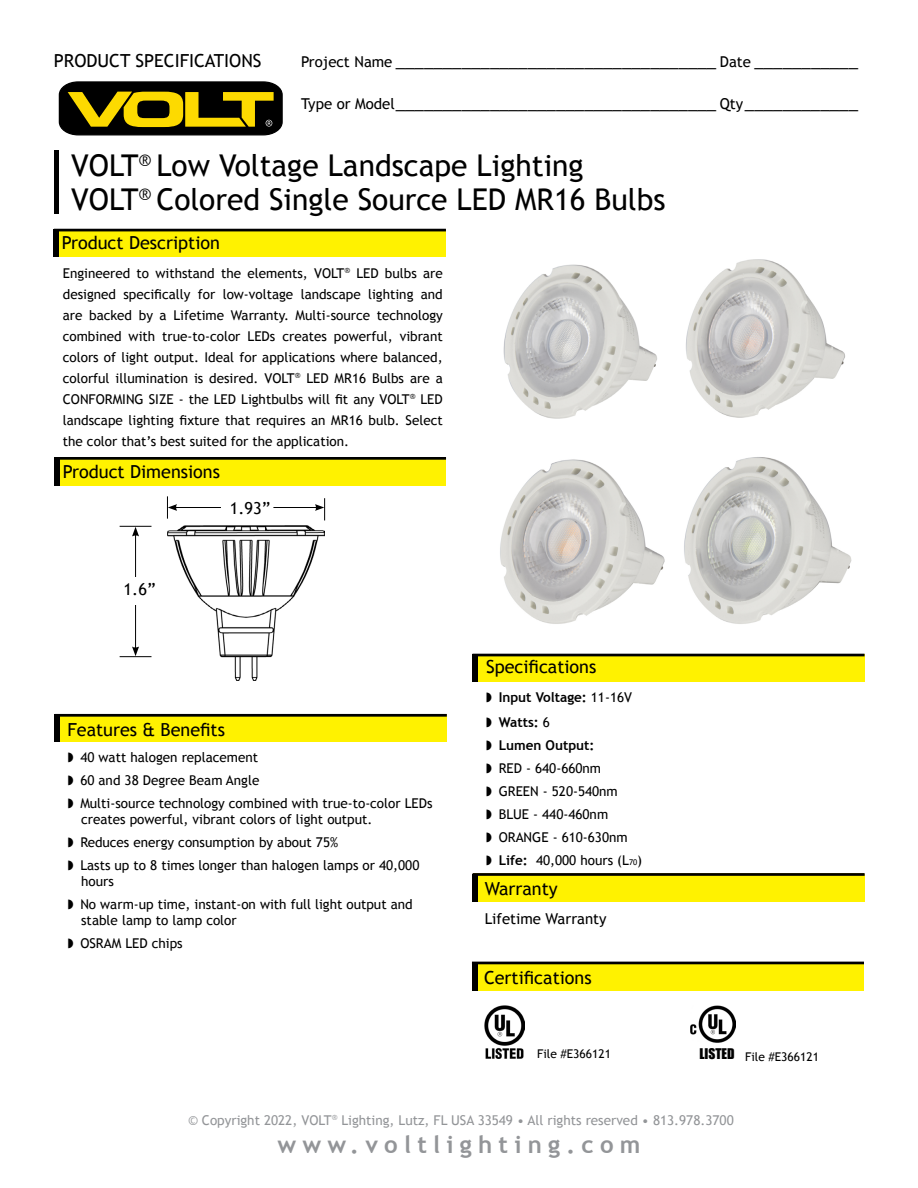
<style>
.page{position:relative;width:918px;height:1188px;background:#fff}
.page>*{position:absolute;margin:0;border:0;box-sizing:border-box;transform-origin:0 0}
.t1{font:30px/34.5px "Trebuchet MS";color:#000}
.t2{font:700 24px "Trebuchet MS";letter-spacing:.26em;color:#939598}
.t3{font:18px "Trebuchet MS";color:#000}
.t4{font:16.5px "Trebuchet MS";color:#000}
.t5{font:15px "Trebuchet MS";color:#000}
.t6{font:13.5px/23px "Trebuchet MS";color:#000}
.t7{font:13.5px "Trebuchet MS";color:#939598}
.t8{font:700 13.5px/24.8px "Trebuchet MS";color:#000}
.t9{font:12px "Trebuchet MS";color:#000}
.s1{font-size:15px}
.s2{font-weight:400}
.s3{font-weight:700}
.s4{font-size:7.8px}
.s5{font-family:"Impact";font-size:13.5px}
</style>
<div class="page">
<div style="left:59px;top:229px;width:387px;height:27px;background:#fff200"></div>
<div style="left:54px;top:229px;width:5px;height:27px;background:#000"></div>
<div style="left:60px;top:714px;width:387px;height:28px;background:#fff200"></div>
<div style="left:55px;top:714px;width:5px;height:28px;background:#000"></div>
<div style="left:54px;top:150px;width:5px;height:64px;background:#000"></div>
<div style="left:54px;top:229px;width:392px;height:2px;border:2px solid #000"></div>
<div style="left:55px;top:714px;width:392px;height:3px;border:2px solid #000"></div>
<hr style="left:175px;top:507px;width:142px;height:1px;background:#000">
<hr style="left:135px;top:534px;width:1px;height:115px;background:#000">
<svg style="left:132px;top:527px;width:7px;height:9px"></svg>
<svg style="left:132px;top:646px;width:7px;height:10px"></svg>
<svg style="left:167px;top:496px;width:10px;height:23px"></svg>
<hr style="left:120px;top:526px;width:31px;height:1px;background:#000">
<div style="left:478px;top:654px;width:387px;height:27px;background:#fff200"></div>
<div style="left:473px;top:654px;width:5px;height:27px;background:#000"></div>
<div style="left:472px;top:654px;width:393px;height:2px;border:2px solid #000"></div>
<div style="left:478px;top:874px;width:387px;height:28px;background:#fff200"></div>
<div style="left:473px;top:874px;width:5px;height:28px;background:#000"></div>
<div style="left:115px;top:578px;width:41px;height:27px;background:#fff"></div>
<svg style="left:315px;top:498px;width:10px;height:22px"></svg>
<hr style="left:120px;top:656px;width:31px;height:1px;background:#000">
<div style="left:59px;top:458px;width:387px;height:28px;background:#fff200"></div>
<div style="left:54px;top:458px;width:5px;height:28px;background:#000"></div>
<div style="left:54px;top:457px;width:392px;height:3px;border:2px solid #000"></div>
<img style="left:167px;top:526px;width:158px;height:154px">
<div style="left:473px;top:873px;width:392px;height:3px;border:2px solid #000"></div>
<div style="left:477px;top:963px;width:387px;height:28px;background:#fff200"></div>
<div style="left:472px;top:963px;width:5px;height:28px;background:#000"></div>
<div style="left:472px;top:962px;width:392px;height:2px;border:2px solid #000"></div>
<img style="left:485px;top:1006px;width:39px;height:52px">
<img style="left:690px;top:1005px;width:46px;height:38px">
<svg style="left:59px;top:81px;width:224px;height:54px;background:#584d06"></svg>
<div style="left:222px;top:497px;width:51px;height:22px;background:#fff"></div>
<img style="left:503px;top:264px;width:154px;height:155px">
<img style="left:686px;top:259px;width:159px;height:159px">
<img style="left:500px;top:459px;width:165px;height:165px">
<img style="left:684px;top:457px;width:168px;height:167px">
<h3 class="t3" style="left:54px;top:50px;width:209px">PRODUCT SPECIFICATIONS</h3>
<h3 class="t3" style="left:301px;top:50px;width:558px"><span class="s1">Project Name</span> __________________________________ <span class="s1">Date</span> ___________</h3>
<h3 class="t3" style="left:301px;top:92px;width:558px"><span class="s1">Type or Model</span>__________________________________ <span class="s1">Qty</span>____________</h3>
<h1 class="t1" style="left:71px;top:148px;width:596px">VOLT<sup>®</sup> Low Voltage Landscape Lighting<br>VOLT<sup>®</sup> Colored Single Source LED MR16 Bulbs</h1>
<h3 class="t3" style="left:62px;top:232px;width:160px">Product Description</h3>
<p class="t6" style="left:63px;top:262px;width:381px;line-height:21px;text-align:justify">Engineered to withstand the elements, VOLT<sup>®</sup> LED bulbs are designed specifically for low-voltage landscape lighting and are backed by a Lifetime Warranty. Multi-source technology combined with true-to-color LEDs creates powerful, vibrant colors of light output. Ideal for applications where balanced, colorful illumination is desired. VOLT<sup>®</sup> LED MR16 Bulbs are a CONFORMING SIZE - the LED Lightbulbs will fit any VOLT<sup>®</sup> LED landscape lighting fixture that requires an MR16 bulb. Select the color that’s best suited for the application.</p>
<h3 class="t3" style="left:63px;top:461px;width:159px">Product Dimensions</h3>
<p class="t4" style="left:230px;top:499px;width:42px">1.93”</p>
<p class="t4" style="left:124px;top:580px;width:34px">1.6”</p>
<h3 class="t3" style="left:67px;top:719px;width:159px">Features &amp; Benefits</h3>
<p class="t6" style="left:68px;top:746px;width:366px">◗ 40 watt halogen replacement<br>◗ 60 and 38 Degree Beam Angle<br>◗ Multi-source technology combined with true-to-color LEDs</p>
<p class="t6" style="left:68px;top:808px;width:353px;text-indent:14px">creates powerful, vibrant colors of light output.<br>◗ Reduces energy consumption by about 75%<br>◗ Lasts up to 8 times longer than halogen lamps or 40,000</p>
<p class="t6" style="left:68px;top:870px;width:347px;text-indent:14px">hours<br>◗ No warm-up time, instant-on with full light output and</p>
<p class="t6" style="left:68px;top:909px;width:171px;text-indent:14px">stable lamp to lamp color ◗ OSRAM LED chips</p>
<h3 class="t3" style="left:486px;top:656px;width:112px">Specifications</h3>
<p class="t8" style="left:486px;top:685px;width:148px">◗ Input Voltage: <span class="s2">11-16V </span>◗ Watts: <span class="s2">6</span></p>
<p class="t6" style="left:486px;top:734px;width:158px">◗ <span class="s3">Lumen Output:<br></span>◗ RED - 640-660nm<br>◗ GREEN - 520-540nm<br>◗ BLUE - 440-460nm<br>◗ ORANGE - 610-630nm<br>◗ <span class="s3">Life:</span> 40,000 hours (L<span class="s4">70</span>)</p>
<h3 class="t3" style="left:485px;top:878px;width:75px">Warranty</h3>
<p class="t5" style="left:485px;top:909px;width:123px">Lifetime Warranty</p>
<h3 class="t3" style="left:484px;top:967px;width:109px">Certifications</h3>
<p class="t9" style="left:537px;top:1046px;width:75px">File #E366121</p>
<p class="t9" style="left:699px;top:1049px;width:121px"><span class="s5">LISTED</span> File #E366121</p>
<p class="t7" style="left:188px;top:1112px;width:547px">© Copyright 2022, VOLT<sup>®</sup> Lighting, Lutz, FL USA 33549 • All rights reserved • 813.978.3700</p>
<h2 class="t2" style="left:277px;top:1130px;width:364px">www.voltlighting.com</h2>
</div>
